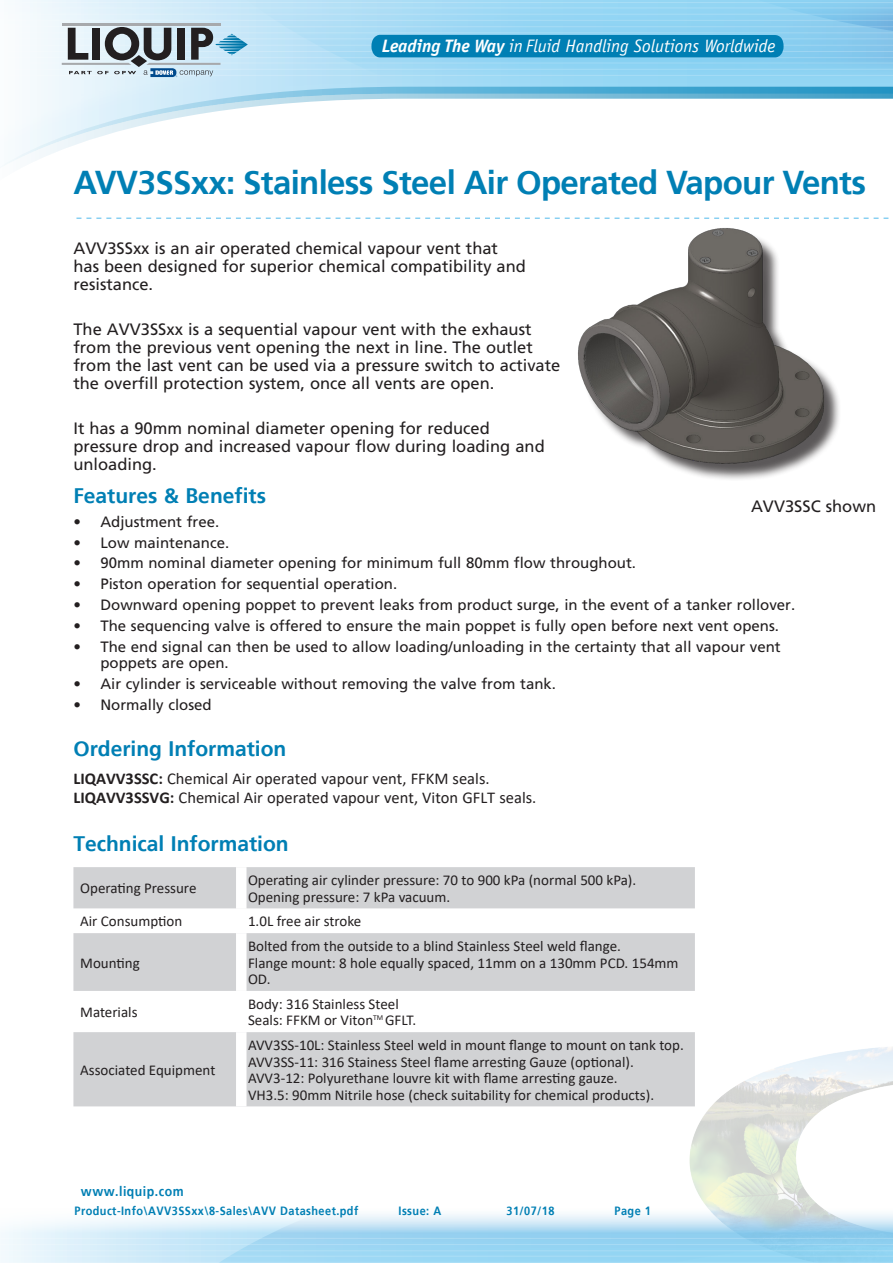
<style>
.page{position:relative;width:893px;height:1263px;background:#fff}
.page>*{position:absolute;margin:0;border:0;box-sizing:border-box;transform-origin:0 0}
.t1{font:700 33px "Frutiger LT Std";letter-spacing:-.02em;color:#007fb4}
.Body_Copy{font:700 21px "Frutiger LT Std";color:#007fb4}
.t2{font:italic 18px "Officina Sans";color:#fff}
.Body_Copy-2{font:16.5px/18px "Frutiger LT Std";color:#231f20}
.Body_Copy-3{font:16.5px "Calibri";color:#231f20}
.t3{font:15px/16.5px "Calibri";color:#231f20}
.t4{font:15px/16.5px "Frutiger LT Std";color:#231f20}
.t5{font:700 13.5px "Frutiger LT Std";letter-spacing:.04em;color:#007fb4;scale:.91 1}
.t6{font:700 12px "Frutiger LT Std";letter-spacing:.04em;color:#007fb4;scale:.91 1}
.s1{font-weight:700}
</style>
<div class="page">
<img style="left:665px;top:1047px;width:228px;height:159px">
<svg style="left:19px;top:0;width:94px;height:85px"></svg>
<svg style="left:113px;top:0;width:780px;height:85px;background:#a0d8f3"></svg>
<hr style="left:0;top:38px;width:893px;height:1px;background:#fff">
<hr style="left:0;top:75px;width:893px;height:1px;background:#fff">
<hr style="left:0;top:32px;width:893px;height:1px;background:#fff">
<hr style="left:0;top:63px;width:893px;height:1px;background:#fff">
<hr style="left:0;top:69px;width:893px;height:1px;background:#fff">
<hr style="left:0;top:26px;width:893px;height:1px;background:#fff">
<hr style="left:0;top:57px;width:893px;height:1px;background:#fff">
<hr style="left:0;top:45px;width:893px;height:1px;background:#fff">
<hr style="left:0;top:51px;width:893px;height:1px;background:#fff">
<hr style="left:0;top:20px;width:893px;height:1px;background:#fff">
<hr style="left:0;top:8px;width:893px;height:1px;background:#fff">
<hr style="left:0;top:14px;width:893px;height:1px;background:#fff">
<hr style="left:0;top:2px;width:893px;height:1px;background:#fff">
<svg style="left:4px;top:85px;width:889px;height:80px"></svg>
<svg style="left:0;top:1220px;width:85px;height:42px"></svg>
<svg style="left:85px;top:1206px;width:808px;height:56px"></svg>
<hr style="left:0;top:1238px;width:893px;height:1px;background:#fff">
<hr style="left:0;top:1250px;width:893px;height:1px;background:#fff">
<hr style="left:0;top:1244px;width:893px;height:1px;background:#fff">
<hr style="left:0;top:1256px;width:893px;height:1px;background:#fff">
<hr style="left:62px;top:23px;width:159px;height:2px;background:#a7a9ac">
<svg style="left:62px;top:27px;width:186px;height:50px;background:#9aaab4"></svg>
<div style="left:371px;top:35px;width:413px;height:22px;background:#007fb4"></div>
<svg style="left:76px;top:218px;width:812px;height:1px"></svg>
<img style="left:554px;top:217px;width:311px;height:262px">
<svg style="left:73px;top:867px;width:622px;height:239px;fill:#d1d2d4"></svg>
<div style="left:236px;top:867px;width:11px;height:41px;background:#fff"></div>
<div style="left:236px;top:908px;width:11px;height:25px;background:#fff"></div>
<div style="left:236px;top:933px;width:11px;height:58px;background:#fff"></div>
<div style="left:236px;top:991px;width:11px;height:41px;background:#fff"></div>
<div style="left:236px;top:1032px;width:11px;height:74px;background:#fff"></div>
<p class="t2" style="left:382px;top:35px;width:395px"><span class="s1">Leading The Way</span> in Fluid Handling Solutions Worldwide</p>
<p class="t1" style="left:73px;top:164px;width:794px">AVV3SSxx: Stainless Steel Air Operated Vapour Vents</p>
<p class="Body_Copy-2" style="left:73px;top:240px;width:454px">AVV3SSxx is an air operated chemical vapour vent that has been designed for superior chemical compatibility and resistance.</p>
<p class="Body_Copy-2" style="left:73px;top:320px;width:488px">The AVV3SSxx is a sequential vapour vent with the exhaust from the previous vent opening the next in line. The outlet from the last vent can be used via a pressure switch to activate the overfill protection system, once all vents are open.</p>
<p class="Body_Copy-2" style="left:73px;top:419px;width:473px">It has a 90mm nominal diameter opening for reduced pressure drop and increased vapour flow during loading and unloading.</p>
<p class="Body_Copy" style="left:73px;top:483px;width:194px">Features &amp; Benefits</p>
<p class="Body_Copy-2" style="left:751px;top:498px;width:127px">AVV3SSC shown</p>
<p class="t4" style="left:73px;top:513px;width:147px">• Adjustment free.</p>
<p class="t4" style="left:73px;top:534px;width:157px">• Low maintenance.</p>
<p class="t4" style="left:73px;top:555px;width:564px">• 90mm nominal diameter opening for minimum full 80mm flow throughout.</p>
<p class="t4" style="left:73px;top:576px;width:325px">• Piston operation for sequential operation.</p>
<p class="t4" style="left:73px;top:597px;width:723px">• Downward opening poppet to prevent leaks from product surge, in the event of a tanker rollover.</p>
<p class="t4" style="left:73px;top:617px;width:707px">• The sequencing valve is offered to ensure the main poppet is fully open before next vent opens.</p>
<p class="t4" style="left:100px;top:638px;width:682px;text-indent:-27px">• The end signal can then be used to allow loading/unloading in the certainty that all vapour vent poppets are open.</p>
<p class="t4" style="left:73px;top:676px;width:484px">• Air cylinder is serviceable without removing the valve from tank.</p>
<p class="t4" style="left:73px;top:696px;width:140px">• Normally closed</p>
<p class="Body_Copy" style="left:73px;top:736px;width:214px">Ordering Information</p>
<p class="Body_Copy-3" style="left:73px;top:767px;width:418px"><span class="s1">LIQAVV3SSC:</span> Chemical Air operated vapour vent, FFKM seals.</p>
<p class="Body_Copy-3" style="left:73px;top:786px;width:464px"><span class="s1">LIQAVV3SSVG:</span> Chemical Air operated vapour vent, Viton GFLT seals.</p>
<p class="Body_Copy" style="left:73px;top:832px;width:217px">Technical Information</p>
<p class="t3" style="left:80px;top:880px;width:118px">Operating Pressure</p>
<p class="t3" style="left:248px;top:871px;width:390px">Operating air cylinder pressure: 70 to 900 kPa (normal 500 kPa).</p>
<p class="t3" style="left:248px;top:888px;width:204px">Opening pressure: 7 kPa vacuum.</p>
<p class="t3" style="left:80px;top:913px;width:104px">Air Consumption</p>
<p class="t3" style="left:248px;top:913px;width:115px">1.0L free air stroke</p>
<p class="t3" style="left:80px;top:954px;width:61px">Mounting</p>
<p class="t3" style="left:248px;top:937px;width:375px">Bolted from the outside to a blind Stainless Steel weld flange.</p>
<p class="t3" style="left:248px;top:954px;width:432px">Flange mount: 8 hole equally spaced, 11mm on a 130mm PCD. 154mm<br>OD.</p>
<p class="t3" style="left:80px;top:1003px;width:59px">Materials</p>
<p class="t3" style="left:80px;top:1061px;width:137px">Associated Equipment</p>
<p class="t3" style="left:248px;top:995px;width:152px">Body: 316 Stainless Steel</p>
<p class="t3" style="left:248px;top:1012px;width:170px">Seals: FFKM or Viton<sup>TM</sup> GFLT.</p>
<p class="t3" style="left:248px;top:1036px;width:437px">AVV3SS-10L: Stainless Steel weld in mount flange to mount on tank top.</p>
<p class="t3" style="left:248px;top:1053px;width:387px">AVV3SS-11: 316 Stainess Steel flame arresting Gauze (optional).</p>
<p class="t3" style="left:248px;top:1069px;width:371px">AVV3-12: Polyurethane louvre kit with flame arresting gauze.</p>
<p class="t3" style="left:248px;top:1086px;width:408px">VH3.5: 90mm Nitrile hose (check suitability for chemical products).</p>
<p class="t5" style="left:81px;top:1184px;width:114px">www.liquip.com</p>
<p class="t6" style="left:75px;top:1203px;width:313px">Product-Info\AVV3SSxx\8-Sales\AVV Datasheet.pdf</p>
<p class="t6" style="left:399px;top:1203px;width:49px">Issue: A</p>
<p class="t6" style="left:507px;top:1203px;width:54px">31/07/18</p>
<p class="t6" style="left:615px;top:1203px;width:42px">Page 1</p>
</div>
